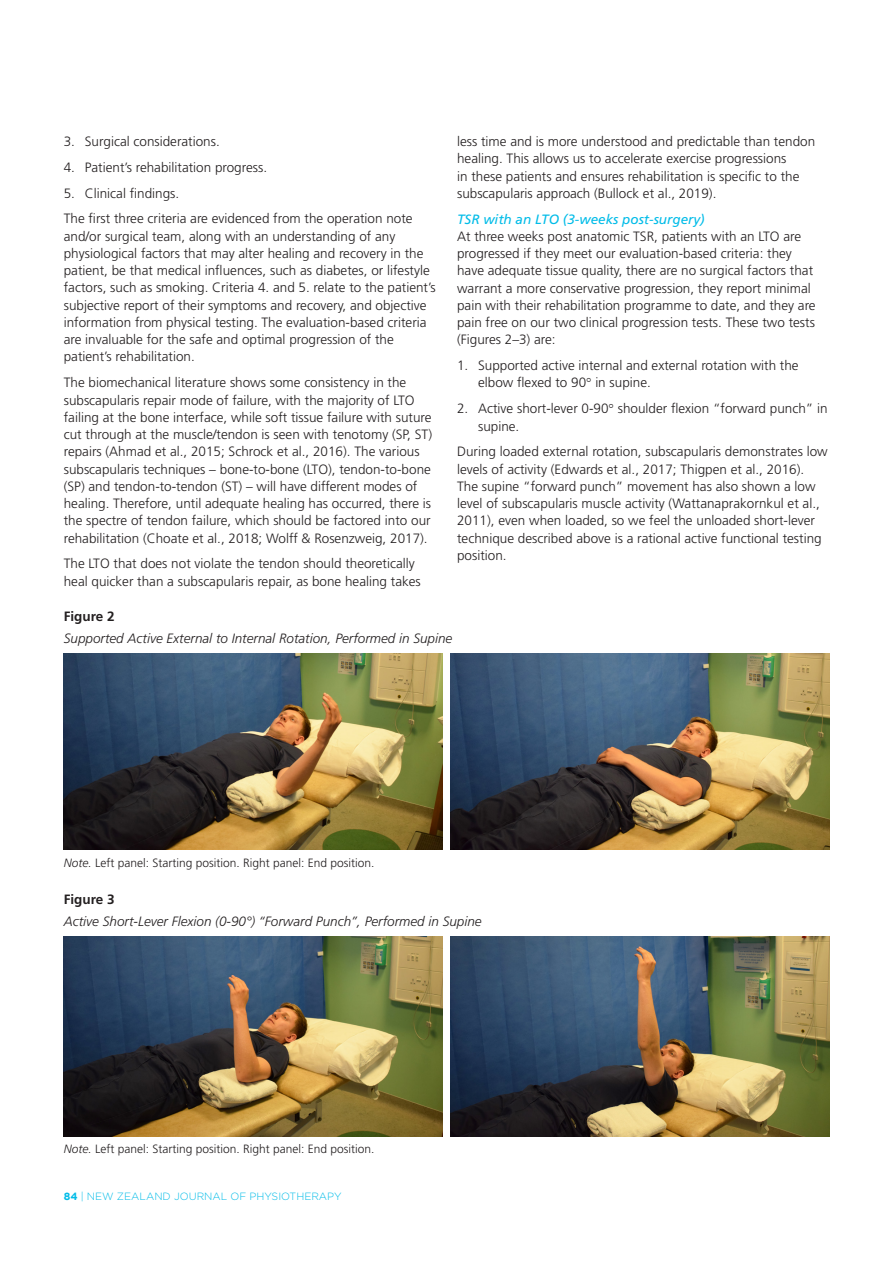
<style>
.page{position:relative;width:893px;height:1263px;background:#fff}
.page>*{position:absolute;margin:0;border:0;box-sizing:border-box;transform-origin:0 0}
.Body_text{font:300 13.5px/17.2px "Frutiger LT Std";color:#231f20}
.Body_Tab_Numbers{font:300 13.5px/17.2px "Frutiger LT Std";color:#231f20}
.Table_Figure_Heading{font:italic 300 13.5px "Frutiger LT Std";color:#231f20}
.Subhead_no_caps__ita{font:italic 13.5px "Frutiger LT Std";color:#02bce8}
.Table_Figure_Heading-2{font:700 13.5px "Frutiger LT Std";color:#231f20}
.Table_Notes_text{font:300 12px "Frutiger LT Std";color:#231f20}
.t1{font:300 10.5px "Gotham Maori";color:#02bce8}
.s1{font-style:italic}
.s2{font-family:"Gotham";font-weight:700}
</style>
<div class="page">
<img style="left:64px;top:654px;width:378px;height:196px">
<img style="left:64px;top:936px;width:378px;height:200px">
<img style="left:451px;top:654px;width:378px;height:196px">
<img style="left:451px;top:936px;width:378px;height:200px">
<p class="Body_Tab_Numbers" style="left:64px;top:133px;width:158px">3. Surgical considerations.</p>
<p class="Body_Tab_Numbers" style="left:64px;top:159px;width:205px">4. Patient’s rehabilitation progress.</p>
<p class="Body_Tab_Numbers" style="left:64px;top:185px;width:117px">5. Clinical findings.</p>
<p class="Body_text" style="left:64px;top:210px;width:373px">The first three criteria are evidenced from the operation note and/or surgical team, along with an understanding of any physiological factors that may alter healing and recovery in the patient, be that medical influences, such as diabetes, or lifestyle factors, such as smoking. Criteria 4. and 5. relate to the patient’s subjective report of their symptoms and recovery, and objective information from physical testing. The evaluation-based criteria are invaluable for the safe and optimal progression of the patient’s rehabilitation.</p>
<p class="Body_text" style="left:64px;top:374px;width:370px">The biomechanical literature shows some consistency in the subscapularis repair mode of failure, with the majority of LTO failing at the bone interface, while soft tissue failure with suture cut through at the muscle/tendon is seen with tenotomy (SP, ST) repairs (Ahmad et al., 2015; Schrock et al., 2016). The various subscapularis techniques – bone-to-bone (LTO), tendon-to-bone (SP) and tendon-to-tendon (ST) – will have different modes of healing. Therefore, until adequate healing has occurred, there is the spectre of tendon failure, which should be factored into our rehabilitation (Choate et al., 2018; Wolff &amp; Rosenzweig, 2017).</p>
<p class="Body_text" style="left:64px;top:555px;width:359px">The LTO that does not violate the tendon should theoretically heal quicker than a subscapularis repair, as bone healing takes</p>
<p class="Body_text" style="left:457px;top:133px;width:360px">less time and is more understood and predictable than tendon healing. This allows us to accelerate exercise progressions<br>in these patients and ensures rehabilitation is specific to the subscapularis approach (Bullock et al., 2019).</p>
<p class="Subhead_no_caps__ita" style="left:457px;top:211px;width:249px">TSR with an LTO (3-weeks post-surgery)</p>
<p class="Body_text" style="left:457px;top:228px;width:360px">At three weeks post anatomic TSR, patients with an LTO are progressed if they meet our evaluation-based criteria: they have adequate tissue quality, there are no surgical factors that warrant a more conservative progression, they report minimal pain with their rehabilitation programme to date, and they are pain free on our two clinical progression tests. These two tests (Figures 2–3) are:</p>
<p class="Body_Tab_Numbers" style="left:478px;top:357px;width:322px;text-indent:-21px">1. Supported active internal and external rotation with the elbow flexed to 90 in supine.</p>
<p class="Body_Tab_Numbers" style="left:478px;top:400px;width:351px;text-indent:-21px">2. Active short-lever 0-90 shoulder flexion “forward punch” in supine.</p>
<p class="Body_text" style="left:457px;top:443px;width:372px">During loaded external rotation, subscapularis demonstrates low levels of activity (Edwards et al., 2017; Thigpen et al., 2016).<br>The supine “forward punch” movement has also shown a low level of subscapularis muscle activity (Wattanaprakornkul et al., 2011), even when loaded, so we feel the unloaded short-lever technique described above is a rational active functional testing position.</p>
<p class="Table_Figure_Heading-2" style="left:64px;top:609px;width:52px">Figure 2</p>
<p class="Table_Figure_Heading" style="left:64px;top:630px;width:390px">Supported Active External to Internal Rotation, Performed in Supine</p>
<p class="Table_Notes_text" style="left:64px;top:856px;width:312px"><span class="s1">Note.</span> Left panel: Starting position. Right panel: End position.</p>
<p class="Table_Figure_Heading-2" style="left:64px;top:891px;width:52px">Figure 3</p>
<p class="Table_Figure_Heading" style="left:64px;top:913px;width:419px">Active Short-Lever Flexion (0-90°) “Forward Punch”, Performed in Supine</p>
<p class="Table_Notes_text" style="left:64px;top:1142px;width:312px"><span class="s1">Note.</span> Left panel: Starting position. Right panel: End position.</p>
<p class="t1" style="left:64px;top:1191px;width:279px"><span class="s2">84</span> | NEW ZEALAND JOURNAL OF PHYSIOTHERAPY</p>
</div>
